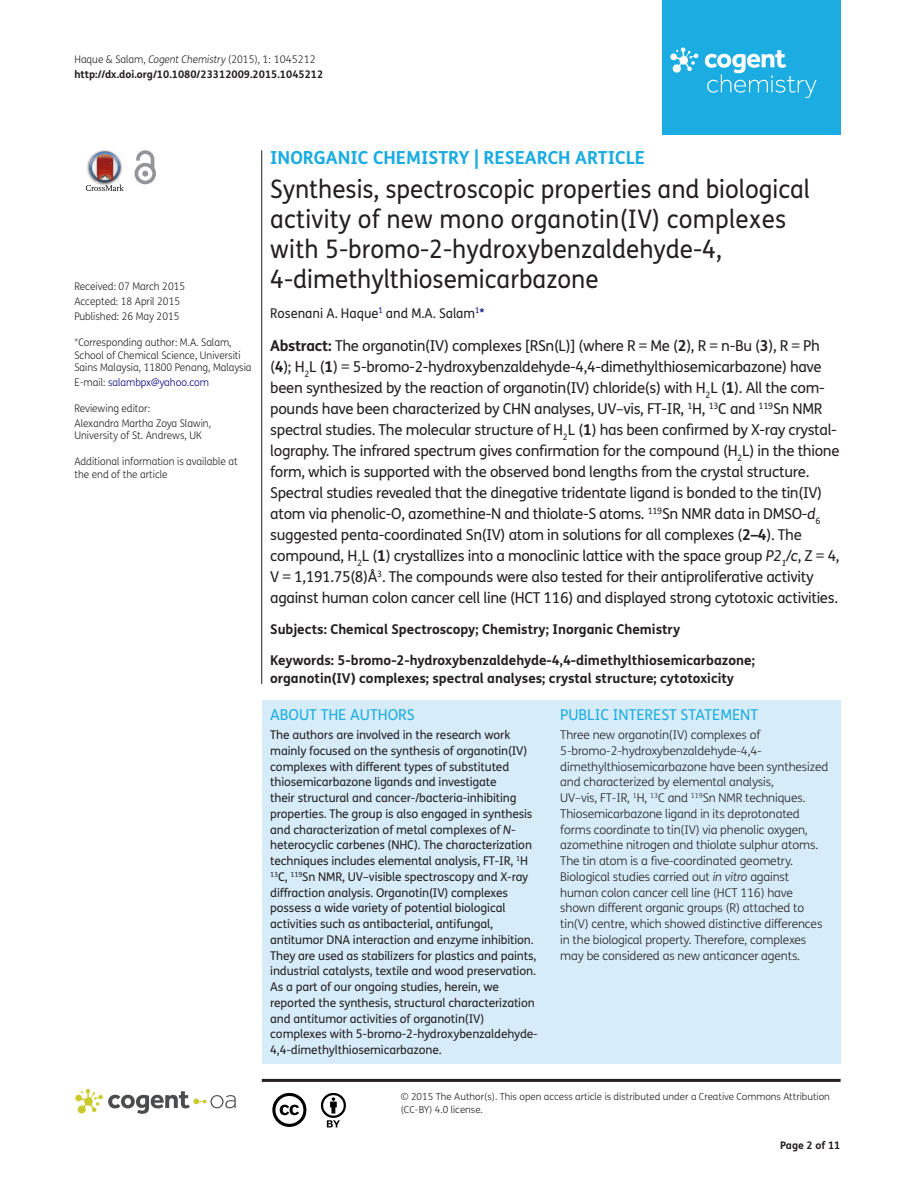
<style>
.page{position:relative;width:915px;height:1191px;background:#fff}
.page>*{position:absolute;margin:0;border:0;box-sizing:border-box;transform-origin:0 0}
.t1{font:25.5px/30px "FS Me Pro";color:#231f20;scale:.95 1}
.t2{font:700 18px "FS Me Pro";color:#1bace1}
.t3{font:15px/21px "FS Me Pro";letter-spacing:-.02em;color:#231f20}
.t4{font:15px "FS Me Pro";color:#1bace1}
.t5{font:700 13.5px/18px "FS Me Pro";color:#231f20}
.t6{font:13.5px "FS Me Pro";color:#231f20;scale:.95 1}
.t7{font:12px/15.8px "FS Me Pro";letter-spacing:-.01em;color:#231f20}
.t8{font:300 12px/15.8px "FS Me Pro";letter-spacing:-.01em;color:#231f20}
.t9{font:300 10.5px/12.8px "FS Me Pro";color:#231f20;scale:.95 1}
.t10{font:700 10.5px/15px "FS Me Pro";color:#231f20}
.t11{font:300 10.5px "FS Me Pro";color:#000080;scale:.95 1}
.t12{font:300 9.75px/12.8px "FS Me Pro";color:#231f20}
.s1{font-weight:300}
.s2{font-weight:300;font-style:italic}
.s3{color:#231f20}
.s4{color:#000080}
.s5{font-weight:700}
.s6{font-style:italic}
</style>
<div class="page">
<div style="left:661px;top:0;width:179px;height:134px;background:#1bace1"></div>
<svg style="left:670px;top:48px;width:28px;height:25px"></svg>
<svg style="left:704px;top:50px;width:112px;height:48px"></svg>
<div style="left:261px;top:700px;width:579px;height:363px;background:#d6ecf9"></div>
<svg style="left:86px;top:151px;width:38px;height:40px"></svg>
<svg style="left:134px;top:150px;width:22px;height:34px"></svg>
<hr style="left:261px;top:150px;width:1px;height:534px;background:#231f20">
<hr style="left:262px;top:1078px;width:578px;height:3px;background:#231f20">
<svg style="left:75px;top:1089px;width:161px;height:24px"></svg>
<svg style="left:272px;top:1093px;width:34px;height:34px"></svg>
<svg style="left:321px;top:1093px;width:25px;height:34px"></svg>
<p class="t10" style="left:74px;top:51px;width:250px"><span class="s1">Haque &amp; Salam,</span> <span class="s2">Cogent Chemistry</span> <span class="s1">(2015), 1: 1045212 </span>http://dx.doi.org/10.1080/23312009.2015.1045212</p>
<p class="t9" style="left:74px;top:279px;width:118px;line-height:14.9px">Received: 07 March 2015<br>Accepted: 18 April 2015<br>Published: 26 May 2015</p>
<p class="t9" style="left:74px;top:335px;width:188px">*Corresponding author: M.A. Salam,<br>School of Chemical Science, Universiti<br>Sains Malaysia, 11800 Penang, Malaysia</p>
<p class="t11" style="left:74px;top:375px;width:143px"><span class="s3">E-mail:</span> salambpx@yahoo.com</p>
<p class="t9" style="left:74px;top:400px;width:145px;line-height:14.9px">Reviewing editor:<br>Alexandra Martha Zoya Slawin,</p>
<p class="t9" style="left:74px;top:429px;width:135px">University of St. Andrews, UK</p>
<p class="t9" style="left:74px;top:454px;width:173px">Additional information is available at the end of the article</p>
<p class="t2" style="left:270px;top:143px;width:376px">INORGANIC CHEMISTRY | RESEARCH ARTICLE</p>
<h1 class="t1" style="left:270px;top:174px;width:569px">Synthesis, spectroscopic properties and biological activity of new mono organotin(IV) complexes with 5-bromo-2-hydroxybenzaldehyde-4, 4-dimethylthiosemicarbazone</h1>
<p class="t6" style="left:270px;top:303px;width:227px">Rosenani A. Haque<sup>1</sup> and M.A. Salam<sup>1</sup><span class="s4">*</span></p>
<p class="t3" style="left:270px;top:335px;width:570px"><span class="s5">Abstract:</span> The organotin(IV) complexes [RSn(L)] (where R = Me (<span class="s5">2</span>), R = n-Bu (<span class="s5">3</span>), R = Ph (<span class="s5">4</span>); H<sub>2</sub>L (<span class="s5">1</span>) = 5-bromo-2-hydroxybenzaldehyde-4,4-dimethylthiosemicarbazone) have been synthesized by the reaction of organotin(IV) chloride(s) with H<sub>2</sub>L (<span class="s5">1</span>). All the com&shy;pounds have been characterized by CHN analyses, UV–vis, FT-IR, <sup>1</sup>H, <sup>13</sup>C and <sup>119</sup>Sn NMR spectral studies. The molecular structure of H<sub>2</sub>L (<span class="s5">1</span>) has been confirmed by X-ray crystal&shy;lography. The infrared spectrum gives confirmation for the compound (H<sub>2</sub>L) in the thione form, which is supported with the observed bond lengths from the crystal structure.<br>Spectral studies revealed that the dinegative tridentate ligand is bonded to the tin(IV) atom via phenolic-O, azomethine-N and thiolate-S atoms. <sup>119</sup>Sn NMR data in DMSO-<span class="s6">d</span><sub>6 </sub>suggested penta-coordinated Sn(IV) atom in solutions for all complexes (<span class="s5">2–4</span>). The compound, H<sub>2</sub>L (<span class="s5">1</span>) crystallizes into a monoclinic lattice with the space group <span class="s6">P2</span><sub>1</sub><span class="s6">/c</span>, Z = 4, V = 1,191.75(8)Å<sup>3</sup>. The compounds were also tested for their antiproliferative activity against human colon cancer cell line (HCT 116) and displayed strong cytotoxic activities.</p>
<p class="t5" style="left:270px;top:620px;width:411px">Subjects: Chemical Spectroscopy; Chemistry; Inorganic Chemistry</p>
<p class="t5" style="left:270px;top:650px;width:486px">Keywords: 5-bromo-2-hydroxybenzaldehyde-4,4-dimethylthiosemicarbazone; organotin(IV) complexes; spectral analyses; crystal structure; cytotoxicity</p>
<p class="t4" style="left:270px;top:704px;width:146px">ABOUT THE AUTHORS</p>
<p class="t7" style="left:270px;top:727px;width:269px">The authors are involved in the research work mainly focused on the synthesis of organotin(IV) complexes with different types of substituted thiosemicarbazone ligands and investigate<br>their structural and cancer-/bacteria-inhibiting properties. The group is also engaged in synthesis and characterization of metal complexes of <span class="s6">N&shy;</span>heterocyclic carbenes (NHC). The characterization techniques includes elemental analysis, FT-IR, <sup>1</sup>H <sup>13</sup>C, <sup>119</sup>Sn NMR, UV–visible spectroscopy and X-ray diffraction analysis. Organotin(IV) complexes possess a wide variety of potential biological activities such as antibacterial, antifungal, antitumor DNA interaction and enzyme inhibition.<br>They are used as stabilizers for plastics and paints, industrial catalysts, textile and wood preservation.<br>As a part of our ongoing studies, herein, we reported the synthesis, structural characterization and antitumor activities of organotin(IV) complexes with 5-bromo-2-hydroxybenzaldehyde-4,4-dimethylthiosemicarbazone.</p>
<p class="t4" style="left:560px;top:704px;width:199px">PUBLIC INTEREST STATEMENT</p>
<p class="t8" style="left:560px;top:726px;width:269px">Three new organotin(IV) complexes of 5-bromo-2-hydroxybenzaldehyde-4,4- dimethylthiosemicarbazone have been synthesized and characterized by elemental analysis,<br>UV–vis, FT-IR, <sup>1</sup>H, <sup>13</sup>C and <sup>119</sup>Sn NMR techniques.<br>Thiosemicarbazone ligand in its deprotonated forms coordinate to tin(IV) via phenolic oxygen, azomethine nitrogen and thiolate sulphur atoms.<br>The tin atom is a five-coordinated geometry.<br>Biological studies carried out <span class="s6">in vitro</span> against human colon cancer cell line (HCT 116) have shown different organic groups (R) attached to tin(V) centre, which showed distinctive differences in the biological property. Therefore, complexes may be considered as new anticancer agents.</p>
<p class="t12" style="left:400px;top:1090px;width:430px">© 2015 The Author(s). This open access article is distributed under a Creative Commons Attribution (CC-BY) 4.0 license.</p>
<p class="t10" style="left:780px;top:1137px;width:62px">Page 2 of 11</p>
</div>
